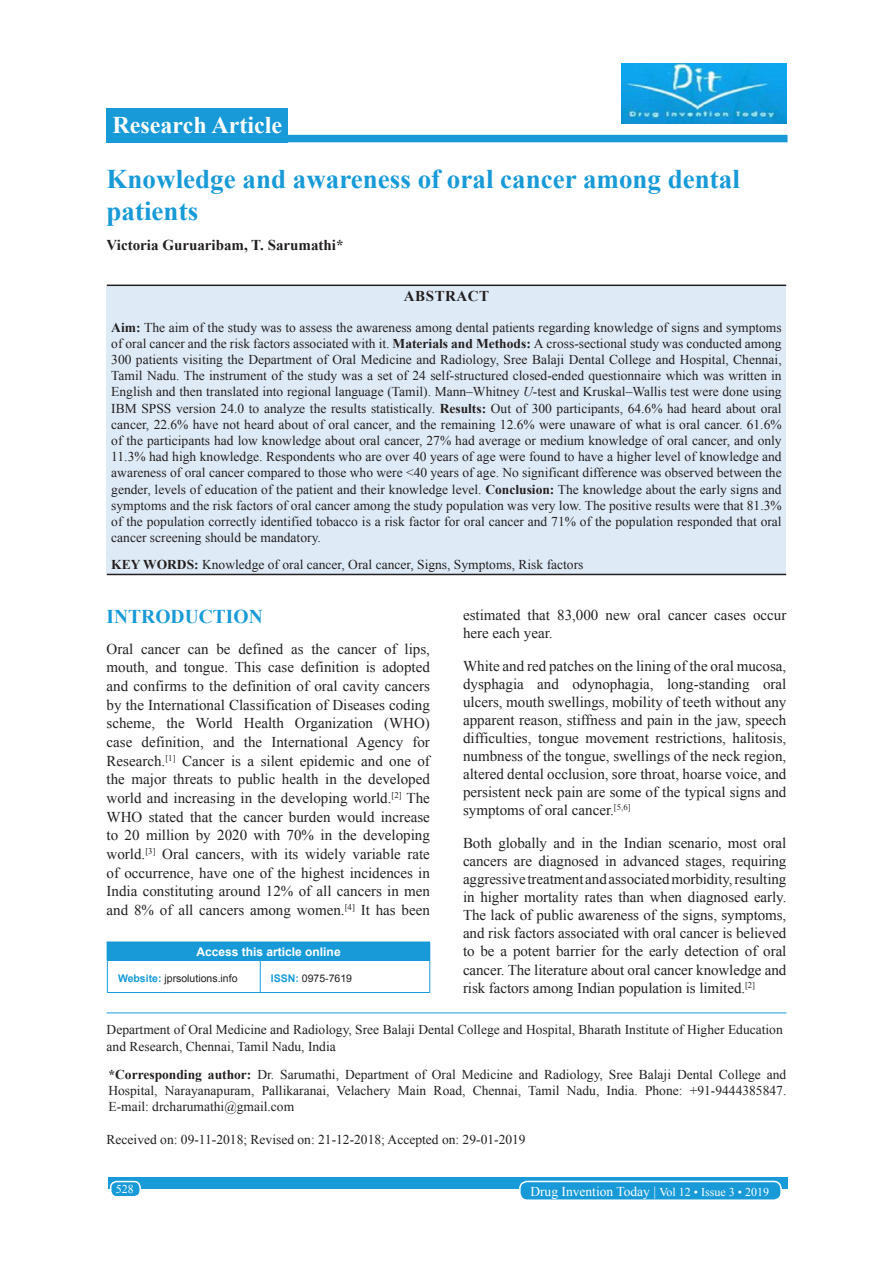
<style>
.page{position:relative;width:893px;height:1263px;background:#fff}
.page>*{position:absolute;margin:0;border:0;box-sizing:border-box;transform-origin:0 0}
.AT{font:700 27px/32.4px "Times New Roman";color:#179ad7}
.AH{font:700 24px "Times New Roman";color:#fff}
.t1{font:700 19.5px "Times New Roman";color:#179ad7}
.TX{font:15px/18.1px "Times New Roman";color:#231f20;text-align:justify}
.AU{font:700 15px "Times New Roman";color:#231f20}
.ABSH{font:700 15px "Times New Roman";letter-spacing:.035em;color:#231f20}
.ABS{font:13.5px/16.2px "Times New Roman";color:#231f20;text-align:justify}
.ADD{font:13.5px/16.2px "Times New Roman";color:#231f20;text-align:justify}
.AFF{font:13.5px/16.2px "Times New Roman";color:#231f20}
.KWD{font:13.5px "Times New Roman";color:#231f20}
.HIS{font:13.5px "Times New Roman";color:#231f20}
.foot1{font:13.5px "Times New Roman";color:#fff}
.ATAO{font:700 12px "Arial";color:#fff}
.foot1-2{font:12px "Times New Roman";color:#fff}
.WEBSITE{font:10.5px "Arial";color:#231f20}
.s1{font-weight:700}
.s2{font-style:italic}
.s3{font-weight:700;color:#179ad7}
.s4{font-size:12px}
</style>
<div class="page">
<div style="left:108px;top:1177px;width:679px;height:12px;background:#179ad7"></div>
<div style="left:519px;top:1181px;width:261px;height:19px;background:#179ad7;border-radius:7px"></div>
<div style="left:519px;top:1180px;width:262px;height:21px;border:2px solid #fff;border-radius:7px"></div>
<div style="left:111px;top:1181px;width:29px;height:15px;background:#179ad7;border-radius:6px"></div>
<div style="left:110px;top:1180px;width:31px;height:17px;border:2px solid #fff;border-radius:6px"></div>
<div style="left:106px;top:108px;width:182px;height:34px;background:#179ad7"></div>
<div style="left:265px;top:135px;width:522px;height:7px;background:#179ad7"></div>
<hr style="left:106px;top:1012px;width:680px;height:1px;background:#179ad7">
<div style="left:107px;top:942px;width:322px;height:18px;background:#179ad7"></div>
<svg style="left:106px;top:942px;width:1px;height:18px"></svg>
<hr style="left:106px;top:941px;width:154px;height:1px;background:#179ad7">
<hr style="left:260px;top:941px;width:170px;height:1px;background:#179ad7">
<svg style="left:429px;top:942px;width:1px;height:18px"></svg>
<hr style="left:107px;top:960px;width:1px;height:32px;background:#179ad7">
<hr style="left:107px;top:992px;width:153px;height:1px;background:#179ad7">
<hr style="left:260px;top:960px;width:1px;height:32px;background:#179ad7">
<hr style="left:429px;top:960px;width:1px;height:32px;background:#179ad7">
<hr style="left:260px;top:992px;width:170px;height:1px;background:#179ad7">
<img style="left:621px;top:63px;width:164px;height:60px">
<div style="left:107px;top:286px;width:678px;height:288px;background:#deebf7"></div>
<hr style="left:107px;top:284px;width:678px;height:2px;background:#231f20">
<hr style="left:107px;top:574px;width:678px;height:1px;background:#231f20">
<p class="AH" style="left:112px;top:108px;width:171px">Research Article</p>
<p class="AT" style="left:106px;top:162px;width:634px">Knowledge and awareness of oral cancer among dental patients</p>
<p class="AU" style="left:106px;top:234px;width:238px">Victoria Guruaribam, T. Sarumathi*</p>
<p class="ABSH" style="left:403px;top:285px;width:87px">ABSTRACT</p>
<p class="ABS" style="left:111px;top:318px;width:671px"><span class="s1">Aim:</span> The aim of the study was to assess the awareness among dental patients regarding knowledge of signs and symptoms of oral cancer and the risk factors associated with it. <span class="s1">Materials and Methods:</span> A cross-sectional study was conducted among 300 patients visiting the Department of Oral Medicine and Radiology, Sree Balaji Dental College and Hospital, Chennai, Tamil Nadu. The instrument of the study was a set of 24 self-structured closed-ended questionnaire which was written in English and then translated into regional language (Tamil). Mann–Whitney <span class="s2">U</span>-test and Kruskal–Wallis test were done using IBM SPSS version 24.0 to analyze the results statistically. <span class="s1">Results:</span> Out of 300 participants, 64.6% had heard about oral cancer, 22.6% have not heard about of oral cancer, and the remaining 12.6% were unaware of what is oral cancer. 61.6% of the participants had low knowledge about oral cancer, 27% had average or medium knowledge of oral cancer, and only 11.3% had high knowledge. Respondents who are over 40 years of age were found to have a higher level of knowledge and awareness of oral cancer compared to those who were &lt;40 years of age. No significant difference was observed between the gender, levels of education of the patient and their knowledge level. <span class="s1">Conclusion:</span> The knowledge about the early signs and symptoms and the risk factors of oral cancer among the study population was very low. The positive results were that 81.3% of the population correctly identified tobacco is a risk factor for oral cancer and 71% of the population responded that oral cancer screening should be mandatory.</p>
<p class="KWD" style="left:111px;top:555px;width:473px"><span class="s1">KEY WORDS:</span> Knowledge of oral cancer, Oral cancer, Signs, Symptoms, Risk factors</p>
<h1 class="t1" style="left:106px;top:602px;width:157px">INTRODUCTION</h1>
<p class="TX" style="left:106px;top:639px;width:325px;line-height:18.6px">Oral cancer can be defined as the cancer of lips, mouth, and tongue. This case definition is adopted and confirms to the definition of oral cavity cancers by the International Classification of Diseases coding scheme, the World Health Organization (WHO) case definition, and the International Agency for Research.<sup>[1]</sup> Cancer is a silent epidemic and one of the major threats to public health in the developed world and increasing in the developing world.<sup>[2]</sup> The WHO stated that the cancer burden would increase to 20 million by 2020 with 70% in the developing world.<sup>[3]</sup> Oral cancers, with its widely variable rate of occurrence, have one of the highest incidences in India constituting around 12% of all cancers in men and 8% of all cancers among women.<sup>[4]</sup> It has been</p>
<p class="ATAO" style="left:196px;top:943px;width:146px">Access this article online</p>
<p class="WEBSITE" style="left:118px;top:971px;width:121px"><span class="s3">Website:</span> jprsolutions.info</p>
<p class="WEBSITE" style="left:271px;top:971px;width:83px"><span class="s3">ISSN:</span> 0975-7619</p>
<p class="TX" style="left:463px;top:605px;width:325px">estimated that 83,000 new oral cancer cases occur here each year.</p>
<p class="TX" style="left:463px;top:656px;width:325px">White and red patches on the lining of the oral mucosa, dysphagia and odynophagia, long-standing oral ulcers, mouth swellings, mobility of teeth without any apparent reason, stiffness and pain in the jaw, speech difficulties, tongue movement restrictions, halitosis, numbness of the tongue, swellings of the neck region, altered dental occlusion, sore throat, hoarse voice, and persistent neck pain are some of the typical signs and symptoms of oral cancer.<sup>[5,6]</sup></p>
<p class="TX" style="left:463px;top:833px;width:325px">Both globally and in the Indian scenario, most oral cancers are diagnosed in advanced stages, requiring aggressive treatment and associated morbidity, resulting in higher mortality rates than when diagnosed early.<br>The lack of public awareness of the signs, symptoms, and risk factors associated with oral cancer is believed to be a potent barrier for the early detection of oral cancer. The literature about oral cancer knowledge and risk factors among Indian population is limited.<sup>[2]</sup></p>
<p class="AFF" style="left:106px;top:1021px;width:677px">Department of Oral Medicine and Radiology, Sree Balaji Dental College and Hospital, Bharath Institute of Higher Education and Research, Chennai, Tamil Nadu, India</p>
<p class="ADD" style="left:108px;top:1065px;width:679px"><span class="s1">*Corresponding author:</span> Dr. Sarumathi, Department of Oral Medicine and Radiology, Sree Balaji Dental College and Hospital, Narayanapuram, Pallikaranai, Velachery Main Road, Chennai, Tamil Nadu, India. Phone: +91-9444385847.<br>E-mail: drcharumathi@gmail.com</p>
<p class="HIS" style="left:106px;top:1129px;width:420px">Received on: 09-11-2018; Revised on: 21-12-2018; Accepted on: 29-01-2019</p>
<p class="foot1-2" style="left:116px;top:1180px;width:19px">528</p>
<p class="foot1" style="left:530px;top:1181px;width:240px">Drug Invention Today | <span class="s4">Vol 12 • Issue 3 • 2019</span></p>
</div>
